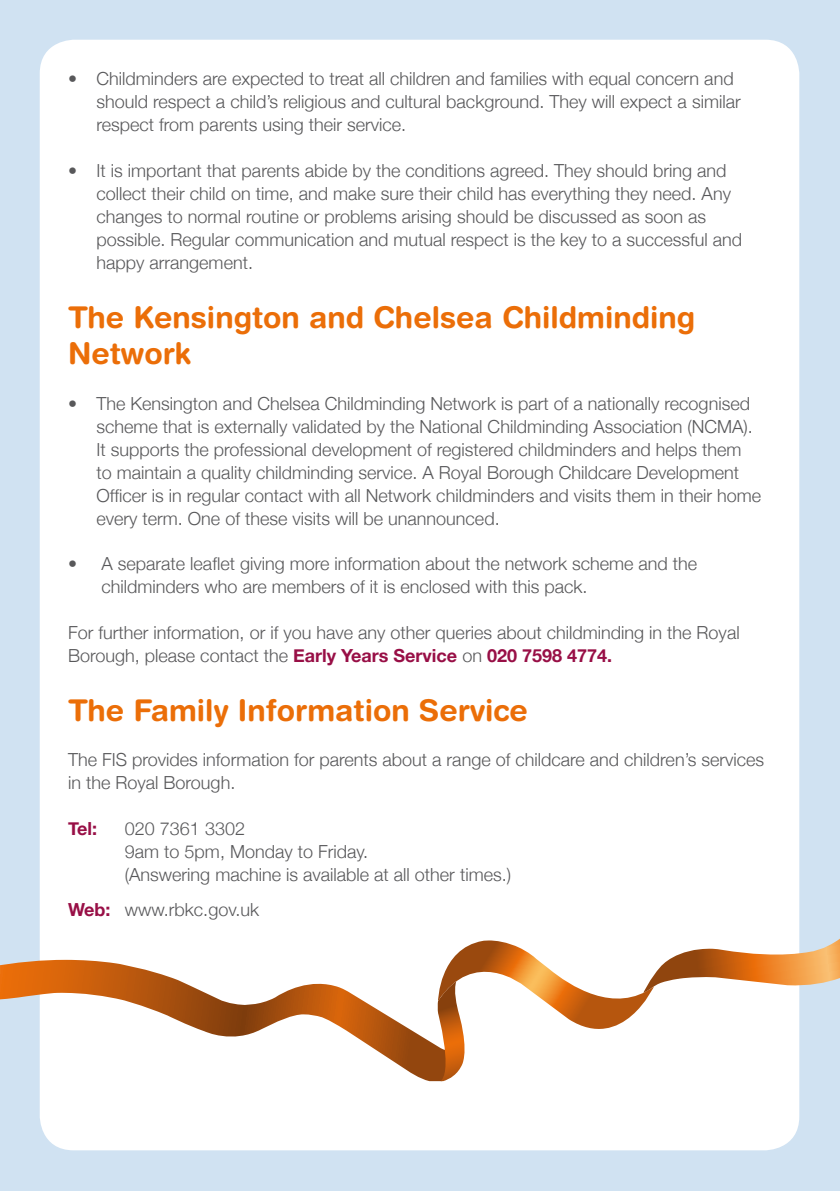
<style>
.page{position:relative;width:840px;height:1191px;background:#fff}
.page>*{position:absolute;margin:0;border:0;box-sizing:border-box;transform-origin:0 0}
.t1{font:700 30px/36px "Helvetica Rounded";color:#eb6e08}
.t2{font:300 18px/23px "Helvetica Neue";color:#58585a}
.t3{font:700 18px "Helvetica Neue";color:#980f46}
.s1{font-weight:700;color:#980f46}
</style>
<div class="page">
<div style="left:0;top:0;width:839px;height:1191px;background:#d0e2f2"></div>
<div style="left:40px;top:40px;width:758px;height:1110px;background:#fff;border-radius:34px"></div>
<svg style="left:0;top:959px;width:437px;height:122px"></svg>
<svg style="left:437px;top:938px;width:402px;height:143px"></svg>
<p class="t2" style="left:96px;top:67px;width:645px;text-indent:-28px">• Childminders are expected to treat all children and families with equal concern and should respect a child’s religious and cultural background. They will expect a similar respect from parents using their service.</p>
<p class="t2" style="left:96px;top:159px;width:647px;text-indent:-28px">• It is important that parents abide by the conditions agreed. They should bring and collect their child on time, and make sure their child has everything they need. Any changes to normal routine or problems arising should be discussed as soon as possible. Regular communication and mutual respect is the key to a successful and happy arrangement.</p>
<h1 class="t1" style="left:68px;top:299px;width:628px">The Kensington and Chelsea Childminding<br>Network</h1>
<p class="t2" style="left:96px;top:391px;width:666px;text-indent:-28px">• The Kensington and Chelsea Childminding Network is part of a nationally recognised scheme that is externally validated by the National Childminding Association (NCMA).<br>It supports the professional development of registered childminders and helps them to maintain a quality childminding service. A Royal Borough Childcare Development Officer is in regular contact with all Network childminders and visits them in their home every term. One of these visits will be unannounced.</p>
<p class="t2" style="left:101px;top:552px;width:597px;text-indent:-33px">• A separate leaflet giving more information about the network scheme and the childminders who are members of it is enclosed with this pack.</p>
<p class="t2" style="left:68px;top:621px;width:672px">For further information, or if you have any other queries about childminding in the Royal<br>Borough, please contact the <span class="s1">Early Years Service</span> on <span class="s1">020 7598 4774.</span></p>
<h1 class="t1" style="left:68px;top:691px;width:461px">The Family Information Service</h1>
<p class="t2" style="left:68px;top:748px;width:697px">The FIS provides information for parents about a range of childcare and children’s services in the Royal Borough.</p>
<p class="t3" style="left:68px;top:817px;width:30px">Tel:</p>
<p class="t2" style="left:125px;top:817px;width:387px">020 7361 3302<br>9am to 5pm, Monday to Friday.<br>(Answering machine is available at all other times.)</p>
<p class="t2" style="left:68px;top:897px;width:192px"><span class="s1">Web:</span> www.rbkc.gov.uk</p>
</div>
